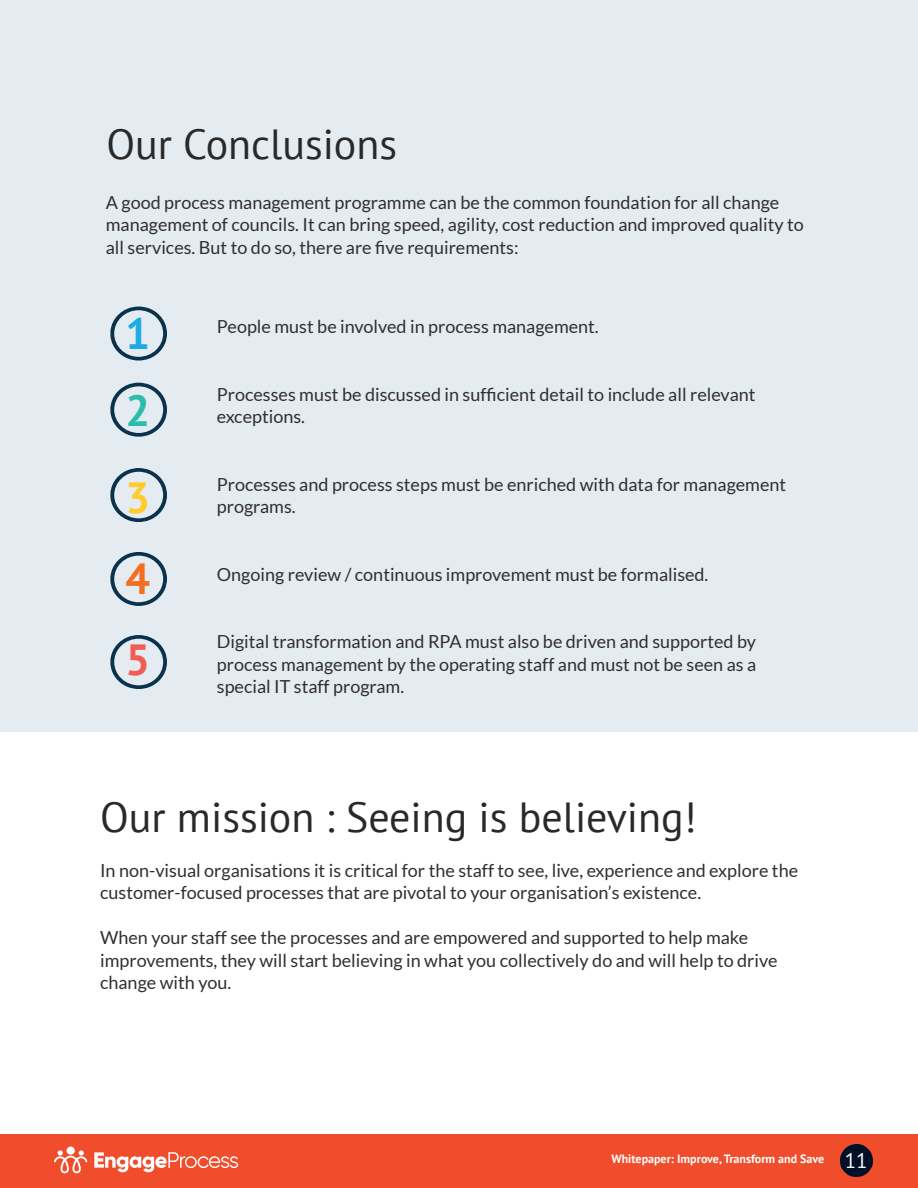
<style>
.page{position:relative;width:918px;height:1188px;background:#fff}
.page>*{position:absolute;margin:0;border:0;box-sizing:border-box;transform-origin:0 0}
.t1{font:700 43.5px "PT Sans";color:#1bace3}
.t2{font:700 43.5px "PT Sans";color:#2abcac}
.t3{font:700 43.5px "PT Sans";color:#ffcc2b}
.t4{font:700 43.5px "PT Sans";color:#f36e21}
.t5{font:700 43.5px "PT Sans";color:#f15c56}
.t6{font:42px "PT Sans";color:#292929}
.t7{font:18px/22.5px "Lato";color:#312f30}
.t8{font:700 12px "PT Sans";color:#fff}
.s1{font-weight:400;font-size:21px}
</style>
<div class="page">
<div style="left:0;top:1134px;width:918px;height:54px;background:#f04d2c"></div>
<svg style="left:840px;top:1144px;width:33px;height:33px"></svg>
<svg style="left:94px;top:1152px;width:144px;height:20px"></svg>
<svg style="left:54px;top:1147px;width:33px;height:26px"></svg>
<div style="left:0;top:0;width:918px;height:731px;background:#e4ebf1"></div>
<svg style="left:110px;top:307px;width:57px;height:54px"></svg>
<svg style="left:110px;top:383px;width:57px;height:54px"></svg>
<svg style="left:110px;top:468px;width:57px;height:54px"></svg>
<svg style="left:110px;top:552px;width:57px;height:54px"></svg>
<svg style="left:110px;top:635px;width:57px;height:54px"></svg>
<h2 class="t6" style="left:106px;top:118px;width:292px">Our Conclusions</h2>
<p class="t7" style="left:106px;top:191px;width:700px">A good process management programme can be the common foundation for all change management of councils. It can bring speed, agility, cost reduction and improved quality to all services. But to do so, there are five requirements:</p>
<h1 class="t1" style="left:125px;top:305px;width:26px">1</h1>
<h1 class="t2" style="left:125px;top:382px;width:26px">2</h1>
<h1 class="t3" style="left:125px;top:469px;width:26px">3</h1>
<h1 class="t4" style="left:125px;top:550px;width:26px">4</h1>
<h1 class="t5" style="left:125px;top:631px;width:26px">5</h1>
<p class="t7" style="left:217px;top:315px;width:383px">People must be involved in process management.</p>
<p class="t7" style="left:217px;top:383px;width:540px">Processes must be discussed in sufficient detail to include all relevant exceptions.</p>
<p class="t7" style="left:217px;top:473px;width:571px">Processes and process steps must be enriched with data for management programs.</p>
<p class="t7" style="left:217px;top:563px;width:493px">Ongoing review / continuous improvement must be formalised.</p>
<p class="t7" style="left:217px;top:630px;width:541px;text-align:justify">Digital transformation and RPA must also be driven and supported by process management by the operating staff and must not be seen as a special IT staff program.</p>
<h2 class="t6" style="left:100px;top:791px;width:598px">Our mission : Seeing is believing!</h2>
<p class="t7" style="left:100px;top:859px;width:699px">In non-visual organisations it is critical for the staff to see, live, experience and explore the customer-focused processes that are pivotal to your organisation’s existence.</p>
<p class="t7" style="left:100px;top:926px;width:679px">When your staff see the processes and are empowered and supported to help make improvements, they will start believing in what you collectively do and will help to drive change with you.</p>
<p class="t8" style="left:611px;top:1151px;width:258px">Whitepaper: Improve, Transform and Save <span class="s1">11</span></p>
</div>
